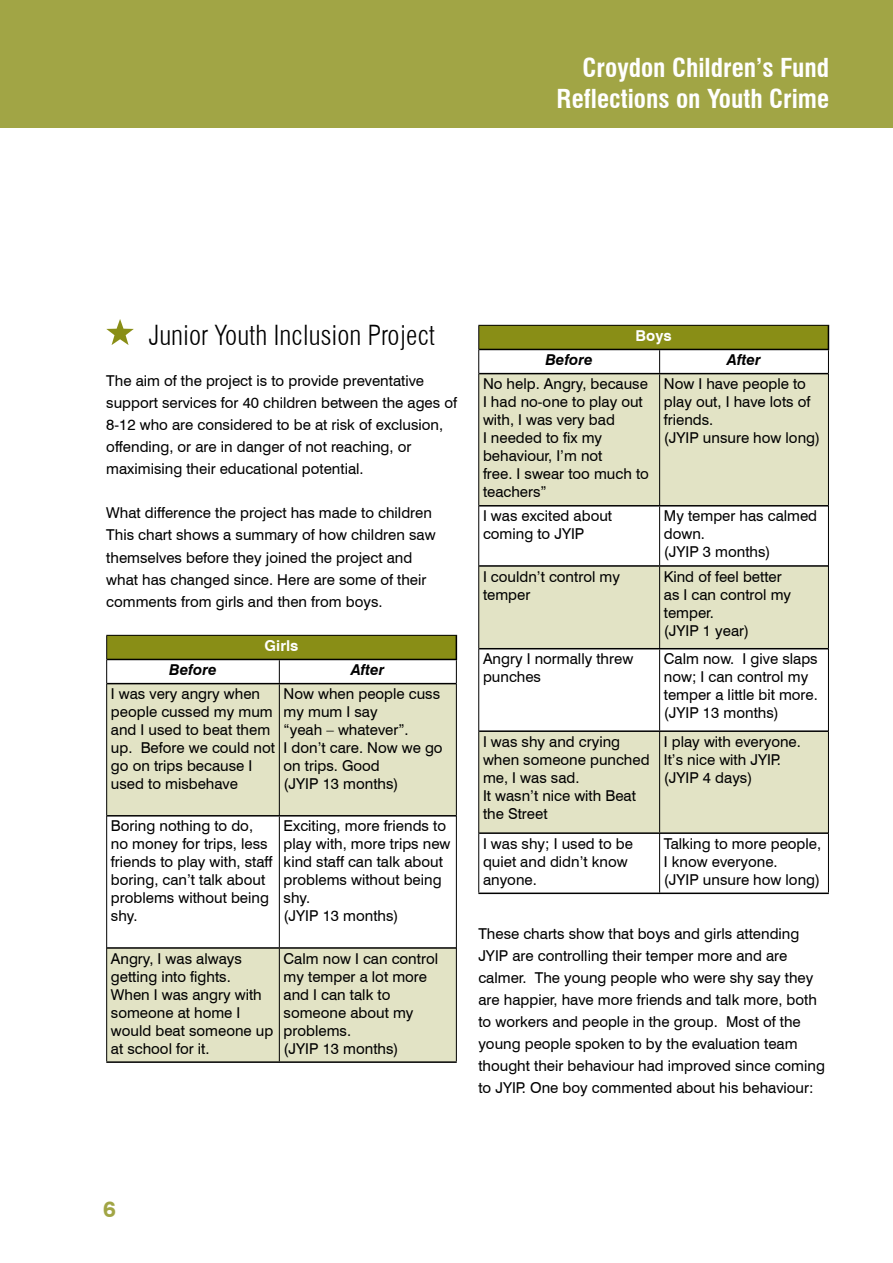
<style>
.page{position:relative;width:893px;height:1263px;background:#fff}
.page>*{position:absolute;margin:0;border:0;box-sizing:border-box;transform-origin:0 0}
.SubHeading1{font:300 condensed 27px "Swiss 721 BT";color:#000}
.t1{font:700 condensed 25.5px/30.6px "Swiss 721 BT";color:#fff;text-align:right}
.t2{font:700 22.5px "Swiss 721 BT";color:#a1a545}
.Body1{font:15px/18px "Swiss 721 BT";color:#000}
.t3{font:italic 700 15px "Swiss 721 BT";color:#000}
.t4{font:700 15px "Swiss 721 BT";color:#fff}
</style>
<div class="page">
<div style="left:0;top:0;width:893px;height:128px;background:#a1a545"></div>
<svg style="left:106px;top:319px;width:28px;height:26px"></svg>
<div style="left:107px;top:635px;width:349px;height:24px;background:#898e16"></div>
<svg style="left:107px;top:660px;width:349px;height:23px"></svg>
<svg style="left:107px;top:684px;width:349px;height:377px;fill:#e2e3c5"></svg>
<hr style="left:107px;top:659px;width:172px;height:1px;background:#000">
<hr style="left:279px;top:659px;width:178px;height:1px;background:#000">
<hr style="left:107px;top:683px;width:172px;height:1px;background:#000">
<hr style="left:279px;top:683px;width:177px;height:1px;background:#000">
<hr style="left:107px;top:815px;width:172px;height:1px;background:#000">
<hr style="left:279px;top:815px;width:177px;height:1px;background:#000">
<hr style="left:107px;top:947px;width:172px;height:2px;background:#000">
<hr style="left:279px;top:947px;width:177px;height:2px;background:#000">
<hr style="left:106px;top:1061px;width:173px;height:2px;background:#000">
<hr style="left:279px;top:1061px;width:178px;height:2px;background:#000">
<hr style="left:106px;top:635px;width:173px;height:1px;background:#000">
<hr style="left:279px;top:635px;width:178px;height:1px;background:#000">
<svg style="left:106px;top:636px;width:1px;height:48px"></svg>
<svg style="left:279px;top:660px;width:1px;height:23px"></svg>
<svg style="left:456px;top:636px;width:1px;height:48px"></svg>
<hr style="left:106px;top:684px;width:1px;height:132px;background:#000">
<hr style="left:279px;top:684px;width:1px;height:131px;background:#000">
<hr style="left:456px;top:684px;width:1px;height:132px;background:#000">
<hr style="left:106px;top:816px;width:1px;height:132px;background:#000">
<hr style="left:279px;top:816px;width:1px;height:131px;background:#000">
<hr style="left:456px;top:816px;width:1px;height:132px;background:#000">
<hr style="left:106px;top:948px;width:1px;height:113px;background:#000">
<hr style="left:279px;top:949px;width:1px;height:112px;background:#000">
<hr style="left:456px;top:948px;width:1px;height:113px;background:#000">
<div style="left:479px;top:325px;width:349px;height:24px;background:#898e16"></div>
<svg style="left:479px;top:350px;width:349px;height:542px"></svg>
<svg style="left:479px;top:374px;width:349px;height:458px;fill:#e2e3c5"></svg>
<hr style="left:479px;top:349px;width:181px;height:1px;background:#000">
<hr style="left:660px;top:349px;width:169px;height:1px;background:#000">
<hr style="left:479px;top:373px;width:181px;height:1px;background:#000">
<hr style="left:660px;top:373px;width:168px;height:1px;background:#000">
<hr style="left:479px;top:505px;width:181px;height:1px;background:#000">
<hr style="left:660px;top:505px;width:168px;height:1px;background:#000">
<hr style="left:479px;top:565px;width:181px;height:2px;background:#000">
<hr style="left:660px;top:565px;width:168px;height:2px;background:#000">
<hr style="left:479px;top:648px;width:181px;height:1px;background:#000">
<hr style="left:660px;top:648px;width:168px;height:1px;background:#000">
<hr style="left:479px;top:730px;width:181px;height:2px;background:#000">
<hr style="left:660px;top:730px;width:168px;height:2px;background:#000">
<hr style="left:479px;top:832px;width:181px;height:2px;background:#000">
<hr style="left:660px;top:832px;width:168px;height:2px;background:#000">
<hr style="left:478px;top:892px;width:182px;height:2px;background:#000">
<hr style="left:660px;top:892px;width:169px;height:2px;background:#000">
<hr style="left:478px;top:325px;width:182px;height:1px;background:#000">
<hr style="left:660px;top:325px;width:169px;height:1px;background:#000">
<svg style="left:478px;top:326px;width:1px;height:48px"></svg>
<svg style="left:659px;top:350px;width:1px;height:23px"></svg>
<svg style="left:828px;top:326px;width:1px;height:48px"></svg>
<hr style="left:478px;top:374px;width:1px;height:132px;background:#000">
<hr style="left:659px;top:374px;width:1px;height:131px;background:#000">
<hr style="left:828px;top:374px;width:1px;height:132px;background:#000">
<hr style="left:478px;top:506px;width:1px;height:60px;background:#000">
<hr style="left:659px;top:506px;width:1px;height:59px;background:#000">
<hr style="left:828px;top:506px;width:1px;height:60px;background:#000">
<hr style="left:478px;top:566px;width:1px;height:83px;background:#000">
<hr style="left:659px;top:567px;width:1px;height:81px;background:#000">
<hr style="left:828px;top:566px;width:1px;height:83px;background:#000">
<hr style="left:478px;top:649px;width:1px;height:82px;background:#000">
<hr style="left:659px;top:649px;width:1px;height:81px;background:#000">
<hr style="left:828px;top:649px;width:1px;height:82px;background:#000">
<hr style="left:478px;top:731px;width:1px;height:102px;background:#000">
<hr style="left:659px;top:732px;width:1px;height:100px;background:#000">
<hr style="left:828px;top:731px;width:1px;height:102px;background:#000">
<hr style="left:478px;top:833px;width:1px;height:59px;background:#000">
<hr style="left:659px;top:834px;width:1px;height:58px;background:#000">
<hr style="left:828px;top:833px;width:1px;height:59px;background:#000">
<h2 class="t1" style="left:557px;top:53px;width:274px">Croydon Children’s Fund<br>Reflections on Youth Crime</h2>
<p class="SubHeading1" style="left:149px;top:319px;width:288px">Junior Youth Inclusion Project</p>
<p class="Body1" style="left:106px;top:369px;width:352px;line-height:22px">The aim of the project is to provide preventative support services for 40 children between the ages of 8-12 who are considered to be at risk of exclusion, offending, or are in danger of not reaching, or maximising their educational potential.</p>
<p class="Body1" style="left:106px;top:504px;width:327px">What difference the project has made to children</p>
<p class="Body1" style="left:106px;top:524px;width:331px;line-height:22px">This chart shows a summary of how children saw themselves before they joined the project and what has changed since. Here are some of their comments from girls and then from boys.</p>
<p class="t4" style="left:265px;top:636px;width:35px">Girls</p>
<p class="t3" style="left:169px;top:661px;width:49px">Before</p>
<p class="t3" style="left:351px;top:661px;width:35px">After</p>
<p class="Body1" style="left:111px;top:685px;width:166px">I was very angry when people cussed my mum and I used to beat them up. Before we could not go on trips because I used to misbehave</p>
<p class="Body1" style="left:284px;top:685px;width:158px">Now when people cuss my mum I say</p>
<p class="Body1" style="left:284px;top:721px;width:127px">“yeah – whatever”.</p>
<p class="Body1" style="left:284px;top:739px;width:161px">I don’t care. Now we go on trips. Good</p>
<p class="Body1" style="left:284px;top:775px;width:117px">(JYIP 13 months)</p>
<p class="Body1" style="left:111px;top:817px;width:163px">Boring nothing to do, no money for trips, less friends to play with, staff boring, can’t talk about problems without being shy.</p>
<p class="Body1" style="left:284px;top:817px;width:168px">Exciting, more friends to play with, more trips new kind staff can talk about problems without being shy.</p>
<p class="Body1" style="left:284px;top:907px;width:117px">(JYIP 13 months)</p>
<p class="Body1" style="left:111px;top:949px;width:164px">Angry, I was always getting into fights.<br>When I was angry with someone at home I would beat someone up at school for it.</p>
<p class="Body1" style="left:284px;top:949px;width:156px">Calm now I can control my temper a lot more and I can talk to someone about my problems.</p>
<p class="Body1" style="left:284px;top:1039px;width:117px">(JYIP 13 months)</p>
<p class="t4" style="left:636px;top:326px;width:37px">Boys</p>
<p class="t3" style="left:545px;top:351px;width:49px">Before</p>
<p class="t3" style="left:727px;top:351px;width:35px">After</p>
<p class="Body1" style="left:483px;top:375px;width:166px">No help. Angry, because<br>I had no-one to play out with, I was very bad</p>
<p class="Body1" style="left:483px;top:429px;width:121px">I needed to fix my behaviour, I’m not</p>
<p class="Body1" style="left:483px;top:465px;width:167px">free. I swear too much to teachers”</p>
<p class="Body1" style="left:664px;top:375px;width:148px">Now I have people to play out, I have lots of friends.</p>
<p class="Body1" style="left:664px;top:429px;width:158px">(JYIP unsure how long)</p>
<p class="Body1" style="left:483px;top:507px;width:131px">I was excited about coming to JYIP</p>
<p class="Body1" style="left:664px;top:507px;width:155px">My temper has calmed down.</p>
<p class="Body1" style="left:664px;top:543px;width:108px">(JYIP 3 months)</p>
<p class="Body1" style="left:483px;top:567px;width:139px">I couldn’t control my temper</p>
<p class="Body1" style="left:664px;top:567px;width:129px">Kind of feel better as I can control my temper.</p>
<p class="Body1" style="left:664px;top:621px;width:87px">(JYIP 1 year)</p>
<p class="Body1" style="left:483px;top:650px;width:152px">Angry I normally threw punches</p>
<p class="Body1" style="left:664px;top:650px;width:156px">Calm now. I give slaps now; I can control my temper a little bit more.</p>
<p class="Body1" style="left:664px;top:704px;width:117px">(JYIP 13 months)</p>
<p class="Body1" style="left:483px;top:732px;width:168px">I was shy and crying when someone punched me, I was sad.</p>
<p class="Body1" style="left:483px;top:786px;width:154px">It wasn’t nice with Beat the Street</p>
<p class="Body1" style="left:664px;top:732px;width:139px">I play with everyone.</p>
<p class="Body1" style="left:664px;top:750px;width:119px">It’s nice with JYIP.</p>
<p class="Body1" style="left:664px;top:768px;width:90px">(JYIP 4 days)</p>
<p class="Body1" style="left:483px;top:834px;width:152px">I was shy; I used to be quiet and didn’t know anyone.</p>
<p class="Body1" style="left:664px;top:834px;width:159px">Talking to more people,<br>I know everyone.</p>
<p class="Body1" style="left:664px;top:870px;width:158px">(JYIP unsure how long)</p>
<p class="Body1" style="left:478px;top:922px;width:348px;line-height:22px">These charts show that boys and girls attending JYIP are controlling their temper more and are calmer. The young people who were shy say they are happier, have more friends and talk more, both to workers and people in the group. Most of the young people spoken to by the evaluation team thought their behaviour had improved since coming to JYIP. One boy commented about his behaviour:</p>
<h3 class="t2" style="left:103px;top:1196px;width:14px">6</h3>
</div>
